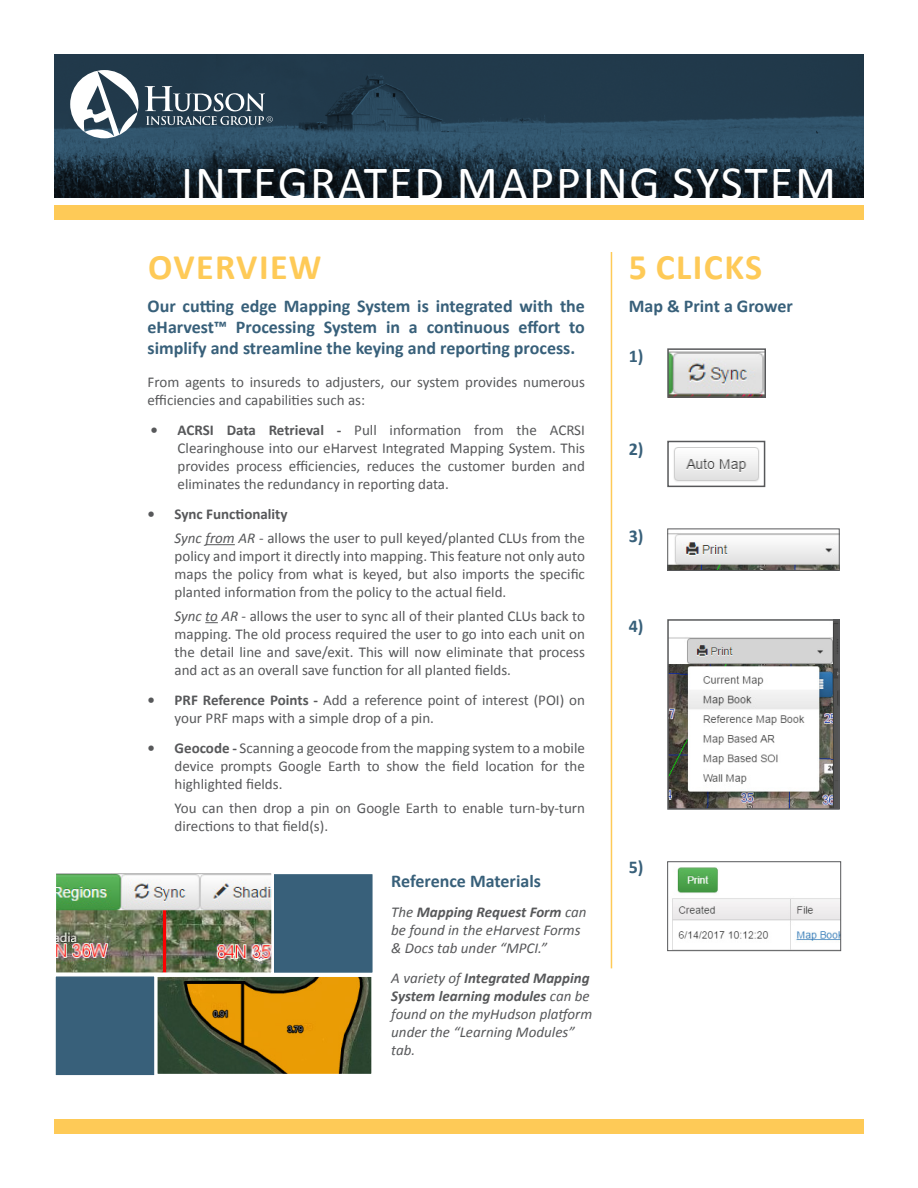
<style>
.page{position:relative;width:918px;height:1188px;background:#fff}
.page>*{position:absolute;margin:0;border:0;box-sizing:border-box;transform-origin:0 0}
.t1{font:48px "Calibri";letter-spacing:.04em;color:#fff}
.Heading_24{font:700 36px "Calibri";letter-spacing:.04em;color:#feca57}
.Intro{font:700 18px/21px "Calibri";color:#38607a;text-align:justify}
.Text_1_bullet{font:700 18px "Calibri";color:#38607a}
.Text_1{font:700 18px "Calibri";color:#38607a}
.Text_1_bullet-2{font:15px/18px "Calibri";color:#57585a;text-align:justify}
.Text_1_bullet-3{font:italic 15px/18px "Calibri";color:#57585a}
.Text_1-2{font:15px/18px "Calibri";color:#57585a}
.t2{font:700 15px "Calibri";color:#57585a}
.s1{font-weight:700}
.s2{font-style:italic}
</style>
<div class="page">
<svg style="left:54px;top:54px;width:810px;height:144px;background:#21394a"></svg>
<svg style="left:70px;top:70px;width:68px;height:68px"></svg>
<svg style="left:145px;top:86px;width:128px;height:39px;background:#526573"></svg>
<div style="left:54px;top:205px;width:810px;height:15px;background:#feca57"></div>
<div style="left:54px;top:1119px;width:810px;height:15px;background:#feca57"></div>
<img style="left:57px;top:874px;width:213px;height:97px">
<div style="left:53px;top:870px;width:221px;height:105px;border:3px solid #fff"></div>
<svg style="left:206px;top:544px;width:29px;height:1px"></svg>
<svg style="left:205px;top:622px;width:13px;height:1px"></svg>
<div style="left:54px;top:975px;width:102px;height:102px;background:#38607a;border:2px solid #fff"></div>
<div style="left:272px;top:872px;width:102px;height:102px;background:#38607a;border:2px solid #fff"></div>
<img style="left:670px;top:351px;width:93px;height:44px">
<div style="left:667px;top:348px;width:99px;height:50px;border:2px solid #57585a"></div>
<img style="left:674px;top:447px;width:85px;height:35px">
<div style="left:667px;top:441px;width:98px;height:46px;border:2px solid #57585a"></div>
<img style="left:669px;top:533px;width:169px;height:36px">
<div style="left:667px;top:528px;width:173px;height:43px;border:1px solid #57585a"></div>
<img style="left:670px;top:622px;width:167px;height:185px">
<div style="left:667px;top:619px;width:173px;height:191px;border:2px solid #57585a"></div>
<img style="left:672px;top:867px;width:167px;height:82px">
<div style="left:667px;top:861px;width:174px;height:90px;border:1px solid #57585a"></div>
<img style="left:159px;top:978px;width:211px;height:95px">
<div style="left:155px;top:974px;width:219px;height:103px;border:3px solid #fff"></div>
<hr style="left:611px;top:252px;width:1px;height:716px;background:#feca57">
<h1 class="t1" style="left:181px;top:153px;width:657px">INTEGRATED MAPPING SYSTEM</h1>
<p class="Heading_24" style="left:148px;top:244px;width:175px">OVERVIEW</p>
<p class="Intro" style="left:148px;top:296px;width:439px">Our cutting edge Mapping System is integrated with the eHarvest™ Processing System in a continuous effort to simplify and streamline the keying and reporting process.</p>
<p class="Text_1-2" style="left:148px;top:373px;width:439px">From agents to insureds to adjusters, our system provides numerous efficiencies and capabilities such as:</p>
<p class="Text_1_bullet-2" style="left:178px;top:421px;width:409px;text-indent:-27px"><span class="s1">• ACRSI Data Retrieval -</span> Pull information from the ACRSI Clearinghouse into our eHarvest Integrated Mapping System. This provides process efficiencies, reduces the customer burden and eliminates the redundancy in reporting data.</p>
<p class="t2" style="left:148px;top:504px;width:141px">• Sync Functionality</p>
<p class="Text_1_bullet-2" style="left:175px;top:529px;width:412px"><span class="s2">Sync from AR</span> - allows the user to pull keyed/planted CLUs from the policy and import it directly into mapping. This feature not only auto maps the policy from what is keyed, but also imports the specific planted information from the policy to the actual field.</p>
<p class="Text_1_bullet-2" style="left:175px;top:607px;width:412px"><span class="s2">Sync to AR</span> - allows the user to sync all of their planted CLUs back to mapping. The old process required the user to go into each unit on the detail line and save/exit. This will now eliminate that process and act as an overall save function for all planted fields.</p>
<p class="Text_1_bullet-2" style="left:175px;top:691px;width:412px;text-indent:-27px"><span class="s1">• PRF Reference Points -</span> Add a reference point of interest (POI) on your PRF maps with a simple drop of a pin.</p>
<p class="Text_1_bullet-2" style="left:175px;top:739px;width:412px;text-indent:-27px"><span class="s1">• Geocode -</span> Scanning a geocode from the mapping system to a mobile device prompts Google Earth to show the field location for the highlighted fields.</p>
<p class="Text_1_bullet-2" style="left:175px;top:799px;width:412px">You can then drop a pin on Google Earth to enable turn-by-turn directions to that field(s).</p>
<p class="Text_1_bullet" style="left:391px;top:869px;width:151px">Reference Materials</p>
<p class="Text_1_bullet-3" style="left:391px;top:902px;width:197px">The <span class="s1">Mapping Request Form</span> can be found in the eHarvest Forms &amp; Docs tab under “MPCI.”</p>
<p class="Text_1_bullet-3" style="left:391px;top:968px;width:202px">A variety of <span class="s1">Integrated Mapping<br>System learning modules</span> can be found on the myHudson platform under the “Learning Modules” tab.</p>
<p class="Heading_24" style="left:629px;top:244px;width:135px">5 CLICKS</p>
<p class="Intro" style="left:629px;top:296px;width:166px">Map &amp; Print a Grower</p>
<p class="Text_1" style="left:629px;top:344px;width:16px">1)</p>
<p class="Text_1" style="left:629px;top:437px;width:16px">2)</p>
<p class="Text_1" style="left:629px;top:524px;width:16px">3)</p>
<p class="Text_1" style="left:629px;top:614px;width:16px">4)</p>
<p class="Text_1" style="left:629px;top:856px;width:16px">5)</p>
</div>
